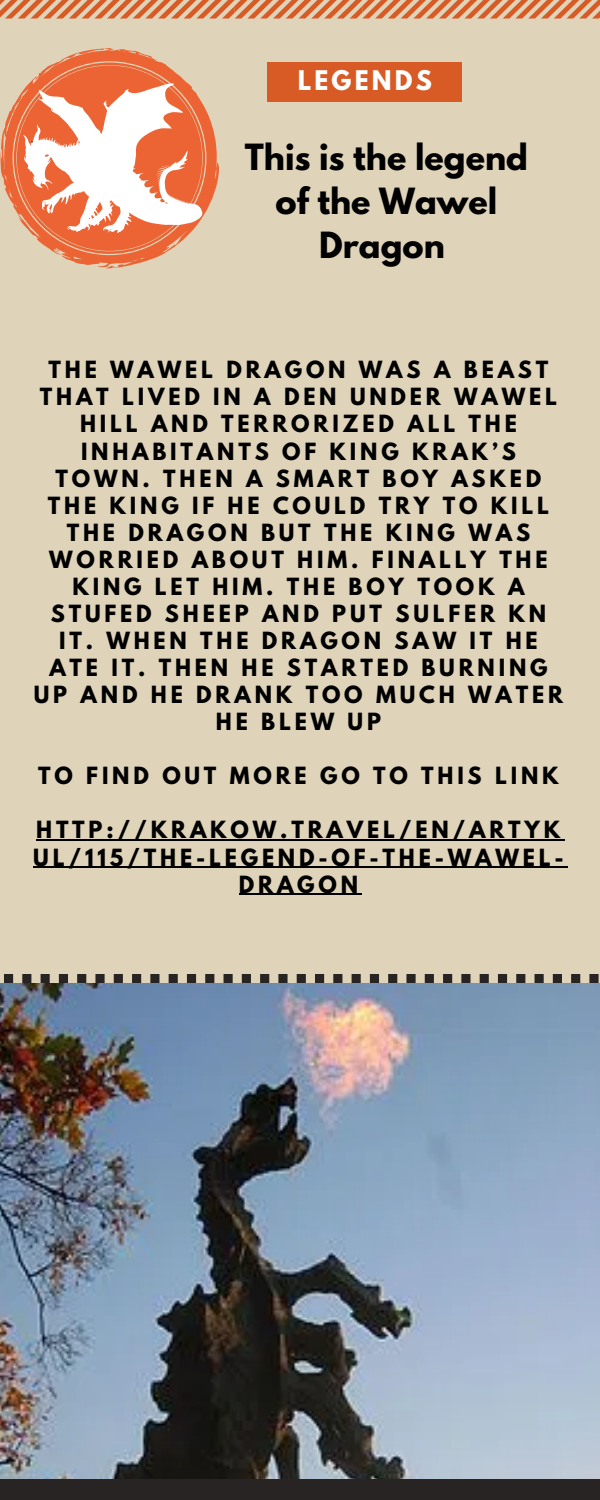
<style>
.page{position:relative;width:600px;height:1500px;background:#dfd4ba}
.page>*{position:absolute;margin:0;border:0;box-sizing:border-box;transform-origin:0 0}
.t1{font:700 32px/44.2px "League Spartan";color:#000;text-align:center}
.t2{font:700 24px "League Spartan";letter-spacing:.135em;color:#fff}
.t3{font:700 21px/27.1px "League Spartan";letter-spacing:.18em;color:#000;text-align:center}
</style>
<div class="page">
<svg style="left:0;top:0;width:600px;height:19px"></svg>
<div style="left:267px;top:62px;width:195px;height:40px;background:#d85a25"></div>
<svg style="left:4px;top:974px;width:302px;height:9px"></svg>
<svg style="left:315px;top:974px;width:284px;height:9px"></svg>
<div style="left:0;top:1451px;width:600px;height:49px;background:#282423"></div>
<svg style="left:0;top:48px;width:219px;height:220px"></svg>
<svg style="left:14px;top:63px;width:191px;height:191px;fill:#ec6433"></svg>
<svg style="left:23px;top:83px;width:180px;height:150px;background:#f4ae95"></svg>
<hr style="left:36px;top:840px;width:529px;height:1px;background:#000">
<hr style="left:33px;top:867px;width:535px;height:1px;background:#000">
<hr style="left:239px;top:894px;width:123px;height:1px;background:#000">
<img style="left:0;top:983px;width:600px;height:496px">
<p class="t2" style="left:298px;top:69px;width:136px">LEGENDS</p>
<h1 class="t1" style="left:245px;top:139px;width:285px">This is the legend of the Wawel<br>Dragon</h1>
<p class="t3" style="left:34px;top:359px;width:531px">THE WAWEL DRAGON WAS A BEAST<br>THAT LIVED IN A DEN UNDER WAWEL<br>HILL AND TERRORIZED ALL THE<br>INHABITANTS OF KING KRAK’S<br>TOWN. THEN A SMART BOY ASKED<br>THE KING IF HE COULD TRY TO KILL<br>THE DRAGON BUT THE KING WAS<br>WORRIED ABOUT HIM. FINALLY THE<br>KING LET HIM. THE BOY TOOK A<br>STUFED SHEEP AND PUT SULFER KN<br>IT. WHEN THE DRAGON SAW IT HE<br>ATE IT. THEN HE STARTED BURNING<br>UP AND HE DRANK TOO MUCH WATER<br>HE BLEW UP</p>
<p class="t3" style="left:38px;top:765px;width:522px">TO FIND OUT MORE GO TO THIS LINK</p>
<p class="t3" style="left:33px;top:819px;width:532px">HTTP://KRAKOW.TRAVEL/EN/ARTYK<br>UL/115/THE-LEGEND-OF-THE-WAWEL-<br>DRAGON</p>
</div>
